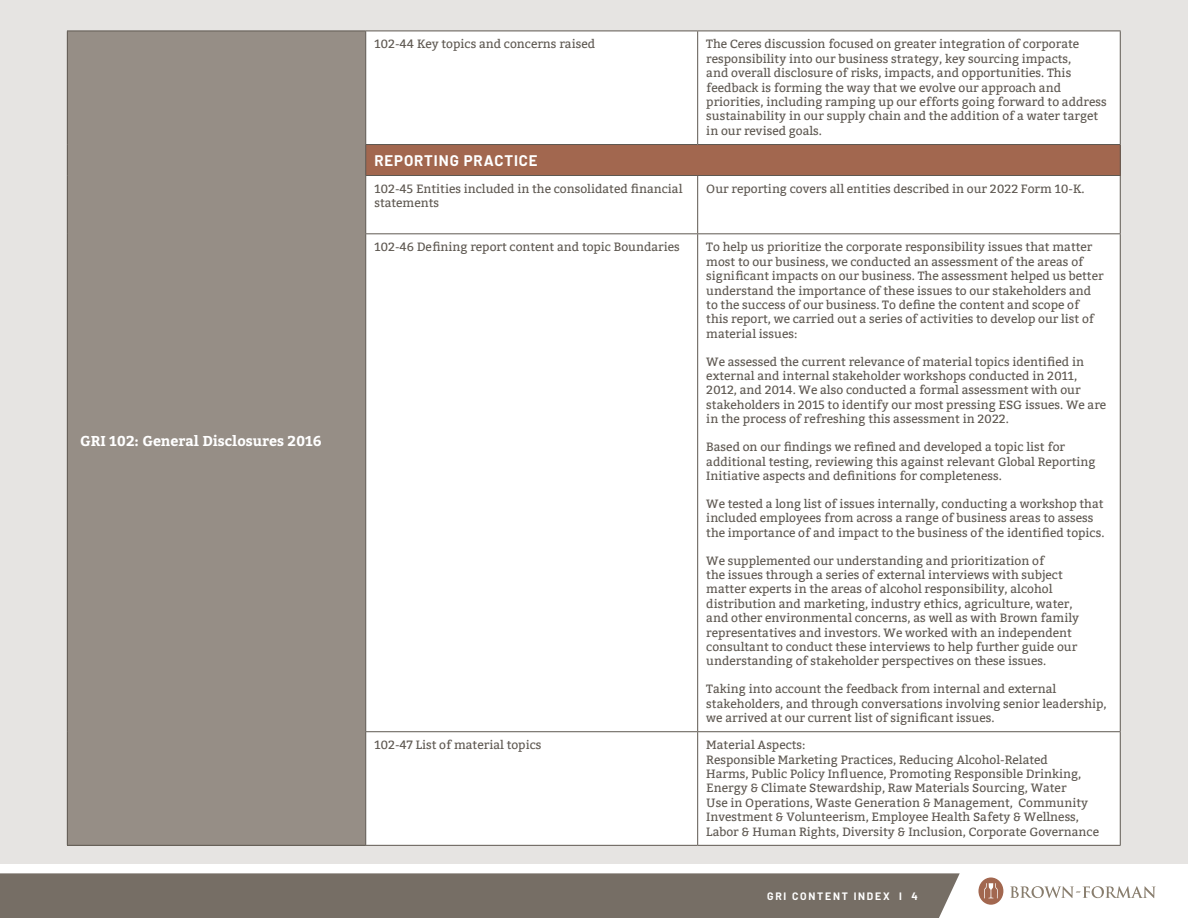
<style>
.page{position:relative;width:1188px;height:918px;background:#fff}
.page>*{position:absolute;margin:0;border:0;box-sizing:border-box;transform-origin:0 0}
.t1{font:700 15px "Barlow";letter-spacing:.06em;color:#fff}
.t2{font:700 14.25px "Bitter";color:#fff}
.t3{font:12px/14.4px "Bitter";color:#5e5851}
.t4{font:700 10.5px "Barlow";letter-spacing:.17em;color:#fff}
</style>
<div class="page">
<div style="left:0;top:873px;width:960px;height:45px;background:#766e65"></div>
<svg style="left:978px;top:877px;width:25px;height:28px"></svg>
<svg style="left:1010px;top:886px;width:146px;height:12px"></svg>
<div style="left:0;top:0;width:1188px;height:864px;background:#e6e4e2"></div>
<div style="left:67px;top:31px;width:299px;height:814px;background:#968e86"></div>
<div style="left:366px;top:32px;width:754px;height:813px;background:#fff"></div>
<div style="left:366px;top:145px;width:754px;height:31px;background:#a2674f"></div>
<hr style="left:67px;top:31px;width:299px;height:1px;background:#5e5851">
<hr style="left:67px;top:31px;width:1px;height:114px;background:#5e5851">
<hr style="left:67px;top:145px;width:1px;height:31px;background:#5e5851">
<hr style="left:67px;top:176px;width:1px;height:58px;background:#5e5851">
<hr style="left:67px;top:234px;width:1px;height:498px;background:#5e5851">
<hr style="left:67px;top:732px;width:1px;height:113px;background:#5e5851">
<hr style="left:67px;top:845px;width:299px;height:1px;background:#5e5851">
<hr style="left:366px;top:31px;width:332px;height:1px;background:#5e5851">
<hr style="left:365px;top:31px;width:1px;height:113px;background:#5e5851">
<hr style="left:698px;top:31px;width:423px;height:1px;background:#5e5851">
<hr style="left:697px;top:31px;width:1px;height:113px;background:#5e5851">
<hr style="left:1120px;top:31px;width:1px;height:113px;background:#5e5851">
<hr style="left:365px;top:144px;width:333px;height:1px;background:#5e5851">
<hr style="left:365px;top:145px;width:1px;height:30px;background:#5e5851">
<hr style="left:698px;top:144px;width:423px;height:1px;background:#5e5851">
<hr style="left:1120px;top:145px;width:1px;height:30px;background:#5e5851">
<hr style="left:365px;top:175px;width:333px;height:1px;background:#5e5851">
<hr style="left:365px;top:176px;width:1px;height:57px;background:#5e5851">
<hr style="left:698px;top:175px;width:423px;height:1px;background:#5e5851">
<hr style="left:697px;top:176px;width:1px;height:57px;background:#5e5851">
<hr style="left:1120px;top:176px;width:1px;height:57px;background:#5e5851">
<hr style="left:365px;top:233px;width:333px;height:1px;background:#5e5851">
<hr style="left:365px;top:234px;width:1px;height:497px;background:#5e5851">
<hr style="left:698px;top:233px;width:423px;height:1px;background:#5e5851">
<hr style="left:697px;top:234px;width:1px;height:497px;background:#5e5851">
<hr style="left:1120px;top:234px;width:1px;height:497px;background:#5e5851">
<hr style="left:365px;top:731px;width:333px;height:1px;background:#5e5851">
<hr style="left:365px;top:732px;width:1px;height:113px;background:#5e5851">
<hr style="left:698px;top:731px;width:423px;height:1px;background:#5e5851">
<hr style="left:697px;top:732px;width:1px;height:113px;background:#5e5851">
<hr style="left:1120px;top:732px;width:1px;height:113px;background:#5e5851">
<hr style="left:366px;top:845px;width:332px;height:1px;background:#5e5851">
<hr style="left:698px;top:845px;width:423px;height:1px;background:#5e5851">
<p class="t2" style="left:80px;top:432px;width:243px">GRI 102: General Disclosures 2016</p>
<p class="t3" style="left:374px;top:37px;width:222px">102-44 Key topics and concerns raised</p>
<p class="t3" style="left:706px;top:37px;width:402px">The Ceres discussion focused on greater integration of corporate responsibility into our business strategy, key sourcing impacts,<br>and overall disclosure of risks, impacts, and opportunities. This feedback is forming the way that we evolve our approach and priorities, including ramping up our efforts going forward to address sustainability in our supply chain and the addition of a water target in our revised goals.</p>
<p class="t1" style="left:374px;top:149px;width:165px">REPORTING PRACTICE</p>
<p class="t3" style="left:374px;top:182px;width:310px">102-45 Entities included in the consolidated financial statements</p>
<p class="t3" style="left:706px;top:182px;width:380px">Our reporting covers all entities described in our 2022 Form 10-K.</p>
<p class="t3" style="left:374px;top:240px;width:307px">102-46 Defining report content and topic Boundaries</p>
<p class="t3" style="left:706px;top:240px;width:399px">To help us prioritize the corporate responsibility issues that matter most to our business, we conducted an assessment of the areas of significant impacts on our business. The assessment helped us better understand the importance of these issues to our stakeholders and to the success of our business. To define the content and scope of this report, we carried out a series of activities to develop our list of material issues:</p>
<p class="t3" style="left:706px;top:354px;width:401px">We assessed the current relevance of material topics identified in external and internal stakeholder workshops conducted in 2011, 2012, and 2014. We also conducted a formal assessment with our stakeholders in 2015 to identify our most pressing ESG issues. We are in the process of refreshing this assessment in 2022.</p>
<p class="t3" style="left:706px;top:440px;width:391px">Based on our findings we refined and developed a topic list for additional testing, reviewing this against relevant Global Reporting<br>Initiative aspects and definitions for completeness.</p>
<p class="t3" style="left:706px;top:497px;width:400px">We tested a long list of issues internally, conducting a workshop that included employees from across a range of business areas to assess the importance of and impact to the business of the identified topics.</p>
<p class="t3" style="left:706px;top:553px;width:374px">We supplemented our understanding and prioritization of<br>the issues through a series of external interviews with subject matter experts in the areas of alcohol responsibility, alcohol distribution and marketing, industry ethics, agriculture, water, and other environmental concerns, as well as with Brown family representatives and investors. We worked with an independent consultant to conduct these interviews to help further guide our understanding of stakeholder perspectives on these issues.</p>
<p class="t3" style="left:706px;top:682px;width:402px">Taking into account the feedback from internal and external stakeholders, and through conversations involving senior leadership, we arrived at our current list of significant issues.</p>
<p class="t3" style="left:374px;top:738px;width:169px">102-47 List of material topics</p>
<p class="t3" style="left:706px;top:738px;width:394px">Material Aspects:<br>Responsible Marketing Practices, Reducing Alcohol-Related<br>Harms, Public Policy Influence, Promoting Responsible Drinking, Energy &amp; Climate Stewardship, Raw Materials Sourcing, Water<br>Use in Operations, Waste Generation &amp; Management, Community Investment &amp; Volunteerism, Employee Health Safety &amp; Wellness, Labor &amp; Human Rights, Diversity &amp; Inclusion, Corporate Governance</p>
<p class="t4" style="left:767px;top:889px;width:152px">GRI CONTENT INDEX I 4</p>
</div>
